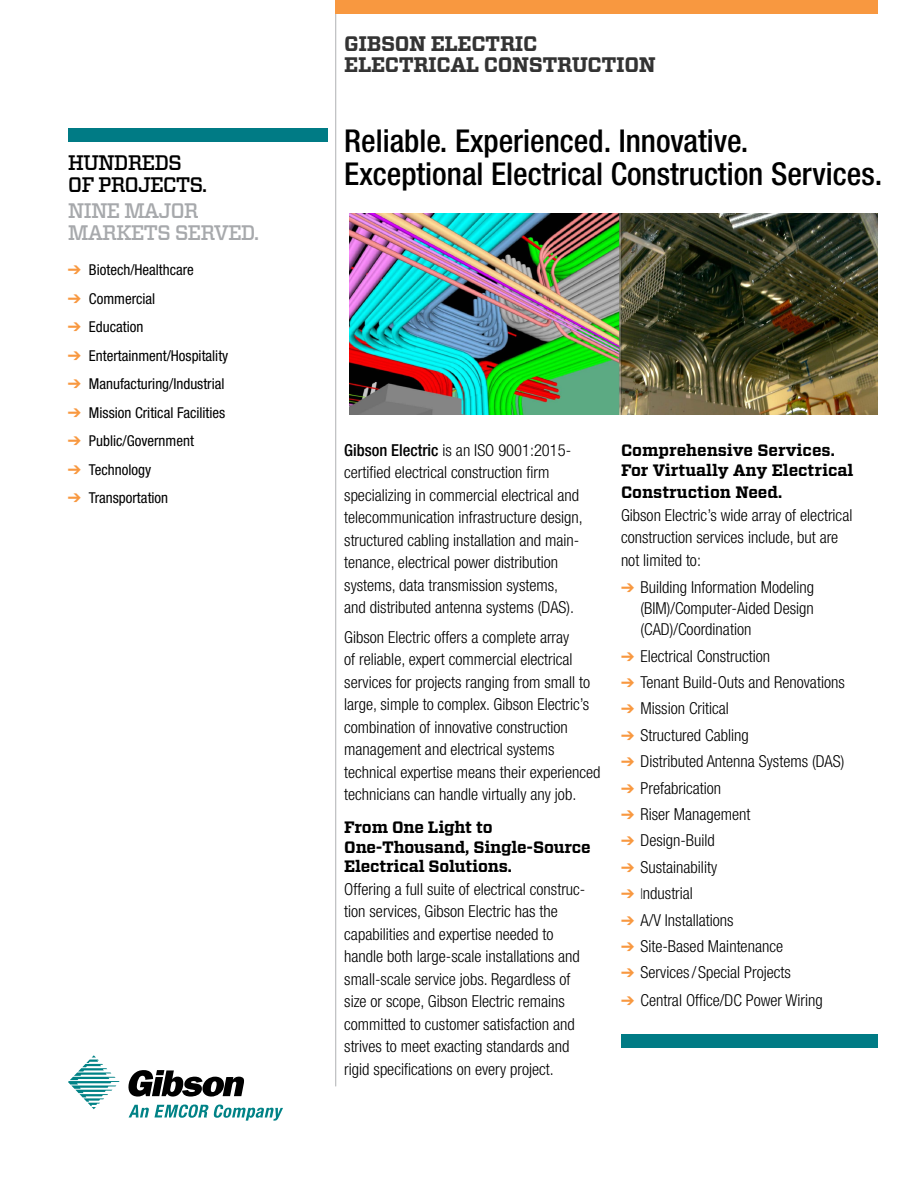
<style>
.page{position:relative;width:918px;height:1188px;background:#fff}
.page>*{position:absolute;margin:0;border:0;box-sizing:border-box;transform-origin:0 0}
.t1{font:500 condensed 31.5px/33px "Helvetica Neue";color:#000}
.t2{font:700 21px/21px "Vitesse";letter-spacing:-.02em;color:#333}
.t3{font:500 21px/22.5px "Vitesse";letter-spacing:-.05em;color:#a7a9ac}
.t4{font:500 21px/22.5px "Vitesse";letter-spacing:-.05em;color:#000}
.t5{font:300 condensed 16.5px/22.5px "Helvetica Neue";color:#000}
.t6{font:700 16.5px/19.5px "Vitesse";letter-spacing:-.01em;color:#000}
.t7{font:condensed 15px "Helvetica Neue";color:#000}
.s1{color:#f89840}
.s2{font-weight:500}
.s3{font-weight:100;font-size:15px}
</style>
<div class="page">
<hr style="left:335px;top:0;width:1px;height:1086px;background:#afb1b4">
<div style="left:335px;top:0;width:543px;height:13px;background:#f89840"></div>
<div style="left:68px;top:128px;width:260px;height:14px;background:#007b85"></div>
<div style="left:622px;top:1035px;width:256px;height:13px;background:#007b85"></div>
<img style="left:350px;top:214px;width:528px;height:201px">
<svg style="left:129px;top:1105px;width:154px;height:16px"></svg>
<svg style="left:68px;top:1055px;width:52px;height:54px"></svg>
<svg style="left:128px;top:1070px;width:116px;height:27px"></svg>
<p class="t4" style="left:68px;top:151px;width:141px">HUNDREDS<br>OF PROJECTS.</p>
<p class="t3" style="left:68px;top:199px;width:193px">NINE MAJOR<br>MARKETS SERVED.</p>
<p class="t7" style="left:68px;top:261px;width:127px"><span class="s1">➔</span> Biotech/Healthcare</p>
<p class="t7" style="left:68px;top:290px;width:89px"><span class="s1">➔</span> Commercial</p>
<p class="t7" style="left:68px;top:318px;width:77px"><span class="s1">➔</span> Education</p>
<p class="t7" style="left:68px;top:347px;width:162px"><span class="s1">➔</span> Entertainment/Hospitality</p>
<p class="t7" style="left:68px;top:375px;width:158px"><span class="s1">➔</span> Manufacturing/Industrial</p>
<p class="t7" style="left:68px;top:404px;width:159px"><span class="s1">➔</span> Mission Critical Facilities</p>
<p class="t7" style="left:68px;top:432px;width:127px"><span class="s1">➔</span> Public/Government</p>
<p class="t7" style="left:68px;top:461px;width:85px"><span class="s1">➔</span> Technology</p>
<p class="t7" style="left:68px;top:489px;width:102px"><span class="s1">➔</span> Transportation</p>
<p class="t2" style="left:344px;top:33px;width:313px">GIBSON ELECTRIC<br>ELECTRICAL CONSTRUCTION</p>
<h1 class="t1" style="left:344px;top:124px;width:540px">Reliable. Experienced. Innovative.<br>Exceptional Electrical Construction Services.</h1>
<p class="t5" style="left:344px;top:439px;width:240px"><span class="s2">Gibson Electric</span> is an ISO 9001:2015- certified electrical construction firm specializing in commercial electrical and telecommunication infrastructure design, structured cabling installation and main&shy;tenance, electrical power distribution systems, data transmission systems, and distributed antenna systems (DAS).</p>
<p class="t5" style="left:344px;top:626px;width:258px">Gibson Electric offers a complete array<br>of reliable, expert commercial electrical services for projects ranging from small to large, simple to complex. Gibson Electric’s combination of innovative construction management and electrical systems technical expertise means their experienced technicians can handle virtually any job.</p>
<p class="t6" style="left:344px;top:818px;width:248px">From One Light to<br>One-Thousand, Single-Source<br>Electrical Solutions.</p>
<p class="t5" style="left:344px;top:878px;width:243px">Offering a full suite of electrical construc&shy;tion services, Gibson Electric has the capabilities and expertise needed to handle both large-scale installations and small-scale service jobs. Regardless of size or scope, Gibson Electric remains committed to customer satisfaction and strives to meet exacting standards and rigid specifications on every project.</p>
<p class="t6" style="left:621px;top:441px;width:234px">Comprehensive Services.<br>For Virtually Any Electrical</p>
<p class="t6" style="left:621px;top:483px;width:163px">Construction Need.</p>
<p class="t5" style="left:621px;top:503px;width:233px">Gibson Electric’s wide array of electrical construction services include, but are not limited to:</p>
<p class="t5" style="left:640px;top:577px;width:175px;line-height:21px;text-align:justify;text-indent:-20px"><span class="s1">➔</span> Building Information Modeling (BIM)/Computer-Aided Design (CAD)/Coordination</p>
<p class="t5" style="left:621px;top:644px;width:151px"><span class="s1">➔</span> Electrical Construction</p>
<p class="t5" style="left:621px;top:671px;width:225px"><span class="s1">➔</span> Tenant Build-Outs and Renovations</p>
<p class="t5" style="left:621px;top:697px;width:110px"><span class="s1">➔</span> Mission Critical</p>
<p class="t5" style="left:621px;top:724px;width:129px"><span class="s1">➔</span> Structured Cabling</p>
<p class="t5" style="left:621px;top:750px;width:225px"><span class="s1">➔</span> Distributed Antenna Systems (DAS)</p>
<p class="t5" style="left:621px;top:776px;width:102px"><span class="s1">➔</span> Prefabrication</p>
<p class="t5" style="left:621px;top:803px;width:131px"><span class="s1">➔</span> Riser Management</p>
<p class="t5" style="left:621px;top:829px;width:95px"><span class="s1">➔</span> Design-Build</p>
<p class="t5" style="left:621px;top:856px;width:98px"><span class="s1">➔</span> Sustainability</p>
<p class="t5" style="left:621px;top:882px;width:74px"><span class="s1">➔</span> <span class="s3">I</span>ndustrial</p>
<p class="t5" style="left:621px;top:908px;width:114px"><span class="s1">➔</span> A/V Installations</p>
<p class="t5" style="left:621px;top:935px;width:164px"><span class="s1">➔</span> Site-Based Maintenance</p>
<p class="t5" style="left:621px;top:961px;width:171px"><span class="s1">➔</span> Services /Special Projects</p>
<p class="t5" style="left:621px;top:989px;width:203px"><span class="s1">➔</span> Central Office/DC Power Wiring</p>
</div>
